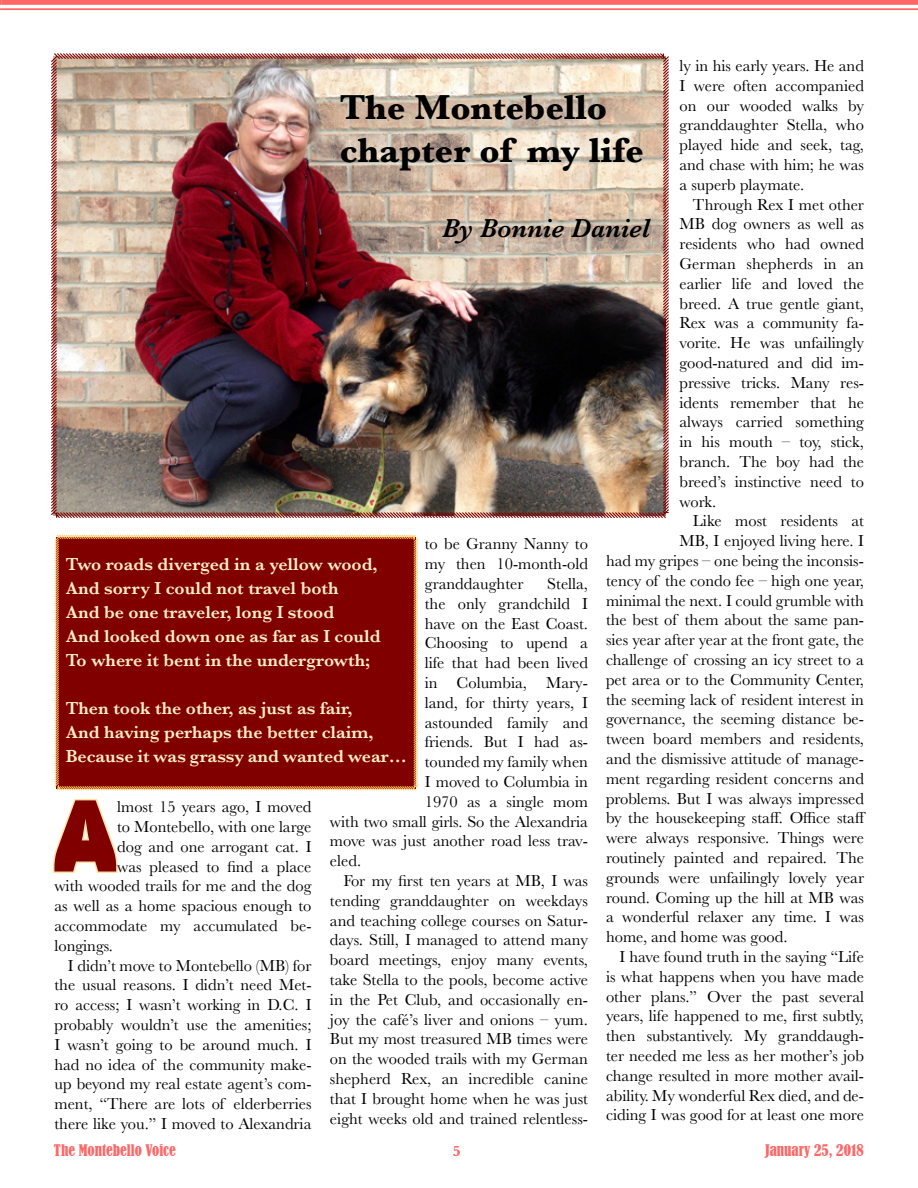
<style>
.page{position:relative;width:918px;height:1188px;background:#fff}
.page>*{position:absolute;margin:0;border:0;box-sizing:border-box;transform-origin:0 0}
.t1{font:900 100.2px "Movavi Grotesque";color:#800000}
.t2{font:700 36px/43.2px "Baskerville";color:#000}
.t3{font:italic 600 27px "Baskerville";color:#000}
.t4{font:600 18px/24px "Baskerville";color:#ffedc8}
.t5{font:16.5px/19.8px "Baskerville";color:#000;text-align:justify}
.t6{font:condensed 15px "Bernard";color:#f66}
.t7{font:700 15px "Baskerville";color:#f66}
</style>
<div class="page">
<svg style="left:0;top:0;width:2px;height:10px"></svg>
<div style="left:2px;top:0;width:916px;height:5px;background:#f66"></div>
<hr style="left:2px;top:8px;width:916px;height:2px;background:#f66">
<svg style="left:53px;top:799px;width:65px;height:74px"></svg>
<div style="left:54px;top:534px;width:364px;height:257px;background:#800000"></div>
<img style="left:51px;top:53px;width:618px;height:465px">
<p class="t5" style="left:679px;top:56px;width:186px">ly in his early years. He and I were often accompanied on our wooded walks by granddaughter Stella, who played hide and seek, tag, and chase with him; he was a superb playmate.</p>
<p class="t5" style="left:679px;top:195px;width:186px;text-indent:13px">Through Rex I met other MB dog owners as well as residents who had owned German shepherds in an earlier life and loved the breed. A true gentle giant, Rex was a community fa&shy;vorite. He was unfailingly good-natured and did im&shy;pressive tricks. Many res&shy;idents remember that he always carried something in his mouth – toy, stick, branch. The boy had the breed’s instinctive need to work.</p>
<p class="t5" style="left:693px;top:511px;width:172px">Like most residents at</p>
<p class="t5" style="left:679px;top:531px;width:186px">MB, I enjoyed living here. I</p>
<p class="t5" style="left:606px;top:551px;width:260px">had my gripes – one being the inconsis-</p>
<p class="t5" style="left:606px;top:571px;width:260px">tency of the condo fee – high one year,</p>
<p class="t5" style="left:606px;top:591px;width:260px">minimal the next. I could grumble with</p>
<p class="t5" style="left:606px;top:610px;width:260px">the best of them about the same pan-</p>
<p class="t5" style="left:606px;top:630px;width:260px">sies year after year at the front gate, the</p>
<p class="t5" style="left:606px;top:650px;width:259px">challenge of crossing an icy street to a</p>
<p class="t5" style="left:606px;top:670px;width:260px">pet area or to the Community Center,</p>
<p class="t5" style="left:606px;top:690px;width:260px">the seeming lack of resident interest in</p>
<p class="t5" style="left:606px;top:709px;width:260px">governance, the seeming distance be-</p>
<p class="t5" style="left:606px;top:729px;width:260px">tween board members and residents,</p>
<p class="t5" style="left:606px;top:749px;width:260px">and the dismissive attitude of manage-</p>
<p class="t5" style="left:606px;top:769px;width:260px">ment regarding resident concerns and</p>
<p class="t5" style="left:606px;top:789px;width:259px">problems. But I was always impressed</p>
<p class="t5" style="left:606px;top:808px;width:261px">by the housekeeping staff. Office staff</p>
<p class="t5" style="left:606px;top:828px;width:260px">were always responsive. Things were</p>
<p class="t5" style="left:606px;top:848px;width:260px">routinely painted and repaired. The</p>
<p class="t5" style="left:606px;top:868px;width:260px">grounds were unfailingly lovely year</p>
<p class="t5" style="left:606px;top:888px;width:259px">round. Coming up the hill at MB was</p>
<p class="t5" style="left:606px;top:907px;width:259px">a wonderful relaxer any time. I was</p>
<p class="t5" style="left:606px;top:927px;width:181px">home, and home was good.</p>
<p class="t5" style="left:620px;top:947px;width:246px">I have found truth in the saying “Life</p>
<p class="t5" style="left:606px;top:967px;width:260px">is what happens when you have made</p>
<p class="t5" style="left:606px;top:987px;width:260px">other plans.” Over the past several</p>
<p class="t5" style="left:606px;top:1006px;width:260px">years, life happened to me, first subtly,</p>
<p class="t5" style="left:606px;top:1026px;width:260px">then substantively. My granddaugh-</p>
<p class="t5" style="left:606px;top:1046px;width:259px">ter needed me less as her mother’s job</p>
<p class="t5" style="left:606px;top:1066px;width:260px">change resulted in more mother avail-</p>
<p class="t5" style="left:606px;top:1086px;width:260px">ability. My wonderful Rex died, and de-</p>
<p class="t5" style="left:606px;top:1105px;width:260px">ciding I was good for at least one more</p>
<h2 class="t2" style="left:340px;top:86px;width:306px">The Montebello chapter of my life</h2>
<h3 class="t3" style="left:442px;top:210px;width:210px">By Bonnie Daniel</h3>
<p class="t5" style="left:425px;top:534px;width:165px">to be Granny Nanny to my then 10-month-old granddaughter</p>
<p class="t4" style="left:66px;top:552px;width:317px">Two roads diverged in a yellow wood, And sorry I could not travel both<br>And be one traveler, long I stood<br>And looked down one as far as I could To where it bent in the undergrowth;</p>
<p class="t4" style="left:66px;top:696px;width:343px">Then took the other, as just as fair,<br>And having perhaps the better claim,<br>Because it was grassy and wanted wear…</p>
<p class="t5" style="left:547px;top:574px;width:42px">Stella,</p>
<p class="t5" style="left:425px;top:594px;width:165px">the only grandchild I</p>
<p class="t5" style="left:425px;top:614px;width:165px">have on the East Coast.</p>
<p class="t5" style="left:425px;top:633px;width:165px">Choosing to upend a</p>
<p class="t5" style="left:425px;top:653px;width:165px">life that had been lived</p>
<p class="t5" style="left:425px;top:673px;width:165px">in Columbia, Mary-</p>
<p class="t5" style="left:425px;top:693px;width:165px">land, for thirty years, I</p>
<p class="t5" style="left:425px;top:713px;width:165px">astounded family and</p>
<p class="t5" style="left:425px;top:732px;width:165px">friends. But I had as-</p>
<p class="t5" style="left:425px;top:752px;width:165px">tounded my family when</p>
<p class="t5" style="left:425px;top:772px;width:165px">I moved to Columbia in</p>
<p class="t5" style="left:425px;top:792px;width:165px">1970 as a single mom</p>
<p class="t5" style="left:330px;top:812px;width:260px">with two small girls. So the Alexandria</p>
<p class="t5" style="left:330px;top:831px;width:260px">move was just another road less trav-</p>
<p class="t5" style="left:330px;top:851px;width:30px">eled.</p>
<p class="t5" style="left:343px;top:871px;width:246px">For my first ten years at MB, I was</p>
<p class="t5" style="left:330px;top:891px;width:259px">tending granddaughter on weekdays</p>
<p class="t5" style="left:330px;top:911px;width:260px">and teaching college courses on Satur-</p>
<p class="t5" style="left:330px;top:930px;width:259px">days. Still, I managed to attend many</p>
<p class="t5" style="left:330px;top:950px;width:260px">board meetings, enjoy many events,</p>
<p class="t5" style="left:330px;top:970px;width:260px">take Stella to the pools, become active</p>
<p class="t5" style="left:330px;top:990px;width:260px">in the Pet Club, and occasionally en-</p>
<p class="t5" style="left:330px;top:1010px;width:259px">joy the café’s liver and onions – yum.</p>
<p class="t5" style="left:330px;top:1029px;width:260px">But my most treasured MB times were</p>
<p class="t5" style="left:330px;top:1049px;width:260px">on the wooded trails with my German</p>
<p class="t5" style="left:330px;top:1069px;width:259px">shepherd Rex, an incredible canine</p>
<p class="t5" style="left:330px;top:1089px;width:259px">that I brought home when he was just</p>
<p class="t5" style="left:330px;top:1109px;width:260px">eight weeks old and trained relentless-</p>
<h1 class="t1" style="left:53px;top:755px;width:65px">A</h1>
<p class="t5" style="left:117px;top:797px;width:196px">lmost 15 years ago, I moved</p>
<p class="t5" style="left:117px;top:817px;width:196px">to Montebello, with one large</p>
<p class="t5" style="left:117px;top:837px;width:196px">dog and one arrogant cat. I</p>
<p class="t5" style="left:117px;top:857px;width:196px">was pleased to find a place</p>
<p class="t5" style="left:54px;top:876px;width:259px">with wooded trails for me and the dog</p>
<p class="t5" style="left:54px;top:896px;width:259px">as well as a home spacious enough to</p>
<p class="t5" style="left:54px;top:916px;width:259px">accommodate my accumulated be-</p>
<p class="t5" style="left:54px;top:936px;width:58px">longings.</p>
<p class="t5" style="left:68px;top:956px;width:245px">I didn’t move to Montebello (MB) for</p>
<p class="t5" style="left:54px;top:975px;width:259px">the usual reasons. I didn’t need Met-</p>
<p class="t5" style="left:54px;top:995px;width:259px">ro access; I wasn’t working in D.C. I</p>
<p class="t5" style="left:54px;top:1015px;width:259px">probably wouldn’t use the amenities;</p>
<p class="t5" style="left:54px;top:1035px;width:259px">I wasn’t going to be around much. I</p>
<p class="t5" style="left:54px;top:1055px;width:259px">had no idea of the community make-</p>
<p class="t5" style="left:54px;top:1074px;width:259px">up beyond my real estate agent’s com-</p>
<p class="t5" style="left:54px;top:1094px;width:259px">ment, “There are lots of elderberries</p>
<p class="t5" style="left:54px;top:1114px;width:259px">there like you.” I moved to Alexandria</p>
<p class="t6" style="left:54px;top:1141px;width:123px">The Montebello Voice</p>
<p class="t7" style="left:453px;top:1140px;width:10px">5</p>
<p class="t6" style="left:765px;top:1141px;width:100px">January 25, 2018</p>
</div>
